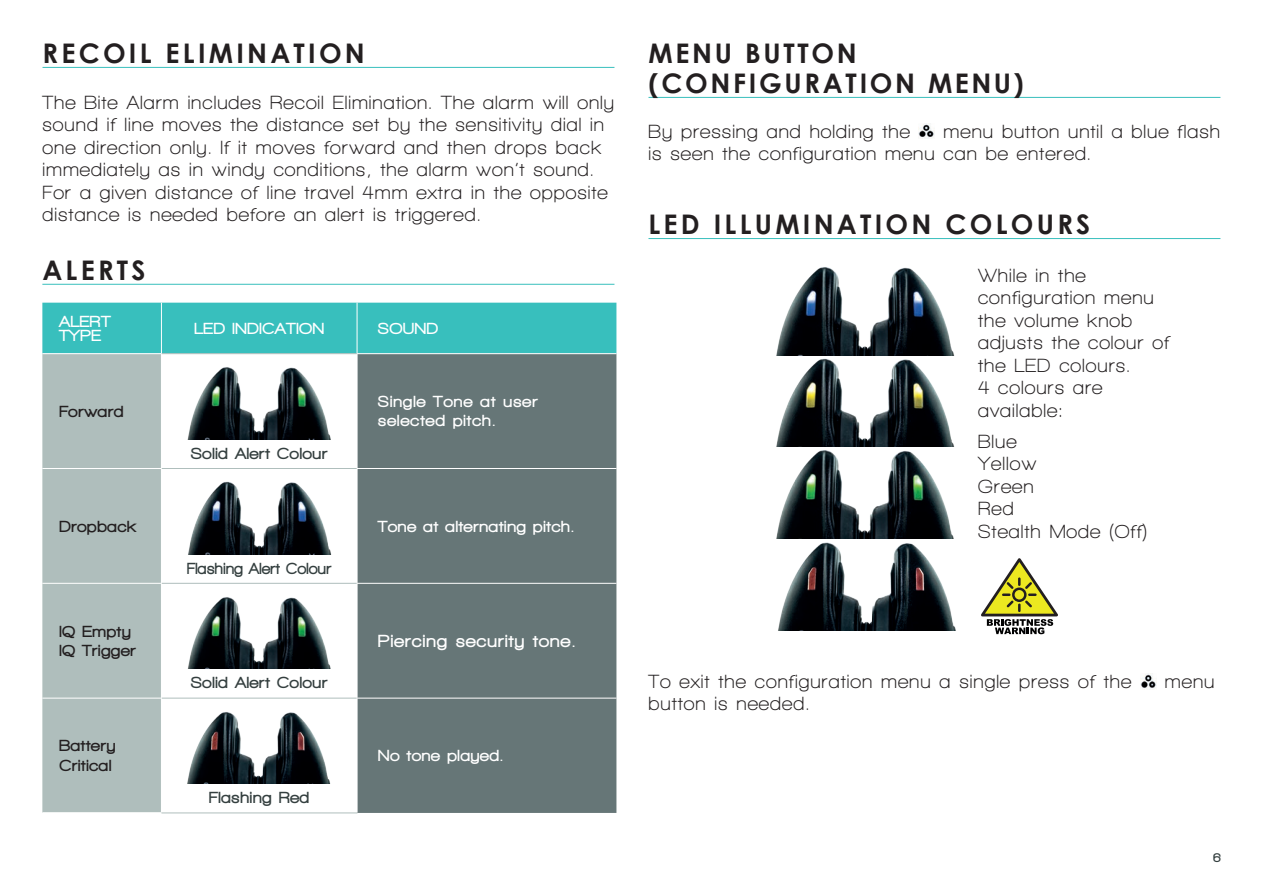
<style>
.page{position:relative;width:1263px;height:893px;background:#fff}
.page>*{position:absolute;margin:0;border:0;box-sizing:border-box;transform-origin:0 0}
.t1{font:700 27px "Century Gothic";letter-spacing:.12em;color:#231f20}
.t2{font:700 27px/30px "Century Gothic";letter-spacing:.1em;color:#231f20}
.t3{font:700 19.5px/22.5px "Walkway";letter-spacing:.05em;color:#231f20}
.t4{font:900 18px "Walkway";letter-spacing:.07em;color:#fff}
.t5{font:900 16.5px/14.2px "Walkway";letter-spacing:.05em;color:#fff}
.t6{font:900 16.5px/19.5px "Walkway";letter-spacing:.05em;color:#231f20}
.t7{font:900 16.5px "Walkway";letter-spacing:.05em;color:#343f3f}
.t8{font:900 16.5px/19.5px "Walkway";letter-spacing:.07em;color:#fff}
.t9{font:900 16.5px "Walkway";letter-spacing:.03em;color:#343f3f;scale:.93 1}
.t10{font:900 13.5px "Walkway";color:#343f3f}
</style>
<div class="page">
<hr style="left:648px;top:238px;width:572px;height:1px;background:#38bfbd">
<img style="left:919px;top:123px;width:16px;height:16px">
<img style="left:1140px;top:674px;width:16px;height:15px">
<hr style="left:42px;top:284px;width:572px;height:1px;background:#38bfbd">
<div style="left:42px;top:303px;width:574px;height:50px;background:#38bfbd"></div>
<div style="left:42px;top:354px;width:119px;height:458px;background:#afbebc"></div>
<svg style="left:162px;top:354px;width:195px;height:344px"></svg>
<div style="left:357px;top:354px;width:259px;height:459px;background:#667677"></div>
<hr style="left:161px;top:303px;width:1px;height:50px;background:#fff">
<hr style="left:357px;top:303px;width:1px;height:50px;background:#fff">
<hr style="left:357px;top:354px;width:1px;height:114px;background:#fff">
<hr style="left:357px;top:469px;width:1px;height:114px;background:#fff">
<hr style="left:357px;top:584px;width:1px;height:114px;background:#fff">
<hr style="left:357px;top:698px;width:1px;height:114px;background:#fff">
<hr style="left:357px;top:468px;width:259px;height:1px;background:#fff">
<hr style="left:357px;top:583px;width:259px;height:1px;background:#fff">
<hr style="left:357px;top:698px;width:259px;height:1px;background:#fff">
<hr style="left:42px;top:468px;width:120px;height:1px;background:#fff">
<hr style="left:42px;top:583px;width:120px;height:1px;background:#fff">
<hr style="left:42px;top:698px;width:120px;height:1px;background:#fff">
<hr style="left:161px;top:812px;width:196px;height:1px;background:#afbebc">
<hr style="left:162px;top:353px;width:195px;height:1px;background:#afbebc">
<hr style="left:162px;top:468px;width:195px;height:1px;background:#afbebc">
<hr style="left:162px;top:583px;width:195px;height:1px;background:#afbebc">
<hr style="left:162px;top:698px;width:195px;height:1px;background:#afbebc">
<img style="left:179px;top:363px;width:160px;height:76px">
<img style="left:179px;top:478px;width:160px;height:76px">
<img style="left:179px;top:593px;width:160px;height:76px">
<img style="left:187px;top:712px;width:144px;height:72px">
<hr style="left:648px;top:97px;width:572px;height:1px;background:#38bfbd">
<svg style="left:981px;top:558px;width:77px;height:76px"></svg>
<hr style="left:43px;top:67px;width:571px;height:1px;background:#38bfbd">
<img style="left:776px;top:267px;width:178px;height:88px">
<img style="left:776px;top:358px;width:179px;height:89px">
<img style="left:776px;top:450px;width:178px;height:89px">
<img style="left:778px;top:542px;width:178px;height:88px">
<h1 class="t1" style="left:43px;top:36px;width:324px">RECOIL ELIMINATION</h1>
<p class="t3" style="left:43px;top:91px;width:573px">The Bite Alarm includes Recoil Elimination. The alarm will only sound if line moves the distance set by the sensitivity dial in one direction only. If it moves forward and then drops back immediately as in windy conditions, the alarm won’t sound.<br>For a given distance of line travel 4mm extra in the opposite distance is needed before an alert is triggered.</p>
<h1 class="t1" style="left:42px;top:253px;width:105px">ALERTS</h1>
<p class="t5" style="left:59px;top:314px;width:53px">ALERT<br>TYPE</p>
<p class="t5" style="left:194px;top:321px;width:131px">LED INDICATION</p>
<p class="t5" style="left:378px;top:321px;width:61px">SOUND</p>
<p class="t6" style="left:59px;top:401px;width:66px">Forward</p>
<p class="t6" style="left:59px;top:516px;width:78px">Dropback</p>
<p class="t6" style="left:59px;top:621px;width:78px">IQ Empty<br>IQ Trigger</p>
<p class="t6" style="left:59px;top:736px;width:58px">Battery<br>Critical</p>
<p class="t7" style="left:191px;top:444px;width:138px">Solid Alert Colour</p>
<p class="t9" style="left:187px;top:559px;width:157px">Flashing Alert Colour</p>
<p class="t7" style="left:191px;top:674px;width:138px">Solid Alert Colour</p>
<p class="t7" style="left:209px;top:789px;width:101px">Flashing Red</p>
<p class="t8" style="left:378px;top:391px;width:161px">Single Tone at user selected pitch.</p>
<p class="t5" style="left:378px;top:519px;width:197px">Tone at alternating pitch.</p>
<p class="t4" style="left:378px;top:631px;width:199px">Piercing security tone.</p>
<p class="t5" style="left:378px;top:748px;width:127px">No tone played.</p>
<h1 class="t2" style="left:648px;top:37px;width:377px">MENU BUTTON (CONFIGURATION MENU)</h1>
<p class="t3" style="left:648px;top:119px;width:263px">By pressing and holding the</p>
<p class="t3" style="left:648px;top:119px;width:573px;text-indent:295px">menu button until a blue flash is seen the configuration menu can be entered.</p>
<h1 class="t1" style="left:648px;top:207px;width:443px">LED ILLUMINATION COLOURS</h1>
<p class="t3" style="left:978px;top:264px;width:193px">While in the configuration menu the volume knob adjusts the colour of the LED colours.<br>4 colours are available:</p>
<p class="t3" style="left:978px;top:430px;width:171px">Blue<br>Yellow<br>Green<br>Red<br>Stealth Mode (Off)</p>
<p class="t3" style="left:648px;top:670px;width:484px">To exit the configuration menu a single press of the</p>
<p class="t3" style="left:1165px;top:670px;width:51px">menu</p>
<p class="t3" style="left:648px;top:692px;width:162px">button is needed.</p>
<p class="t10" style="left:1213px;top:850px;width:9px">6</p>
</div>
